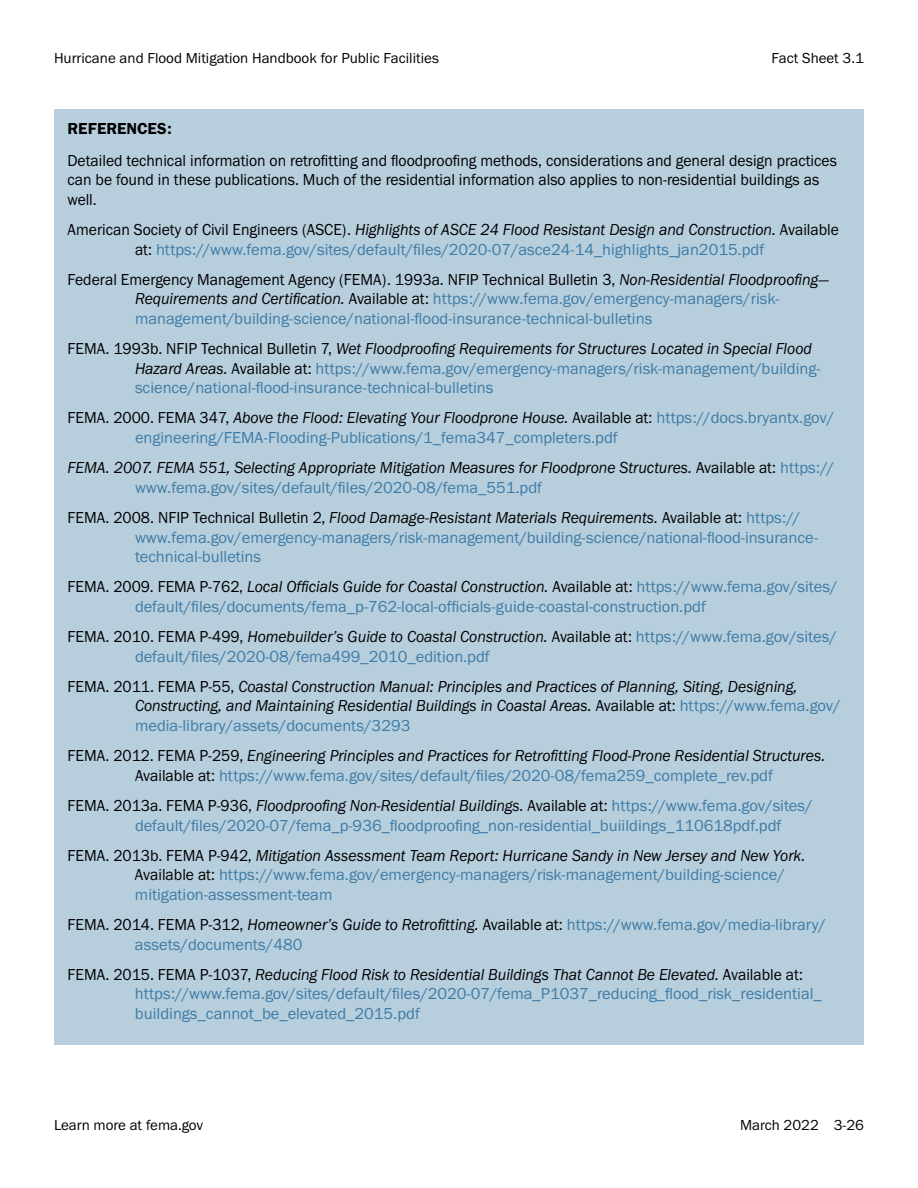
<style>
.page{position:relative;width:918px;height:1188px;background:#fff}
.page>*{position:absolute;margin:0;border:0;box-sizing:border-box;transform-origin:0 0}
.FEMA_Fact_Sheet_Refe{font:16.5px/19.5px "Franklin Gothic URW Boo";color:#3e7ca6}
.FEMA_Fact_Sheet_Refe-2{font:16.5px/19.5px "Franklin Gothic URW Boo Ita";color:#000;scale:.95 1}
.FEMA_Fact_Sheet_Refe-3{font:16.5px/19.5px "Franklin Gothic URW Boo";color:#000;scale:.95 1}
.FEMA_Fact_Sheet_Refe-4{font:16.5px "Franklin Gothic URW Dem";color:#000}
.t1{font:15px "Franklin Gothic URW Boo";color:#000}
.s1{color:#000}
.s2{font-family:"Franklin Gothic URW Boo Ita";color:#000}
.s3{font-family:"Franklin Gothic URW Boo"}
.s4{font-family:"Franklin Gothic URW Boo";color:#3e7ca6}
</style>
<div class="page">
<div style="left:54px;top:110px;width:810px;height:43px;background:#b7cedd"></div>
<div style="left:54px;top:135px;width:810px;height:96px;background:#b7cedd"></div>
<div style="left:54px;top:204px;width:810px;height:76px;background:#b7cedd"></div>
<div style="left:54px;top:254px;width:810px;height:96px;background:#b7cedd"></div>
<div style="left:54px;top:323px;width:810px;height:96px;background:#b7cedd"></div>
<div style="left:54px;top:392px;width:810px;height:77px;background:#b7cedd"></div>
<div style="left:54px;top:442px;width:810px;height:77px;background:#b7cedd"></div>
<div style="left:54px;top:492px;width:810px;height:96px;background:#b7cedd"></div>
<div style="left:54px;top:561px;width:810px;height:77px;background:#b7cedd"></div>
<div style="left:54px;top:611px;width:810px;height:76px;background:#b7cedd"></div>
<div style="left:54px;top:661px;width:810px;height:96px;background:#b7cedd"></div>
<div style="left:54px;top:730px;width:810px;height:77px;background:#b7cedd"></div>
<div style="left:54px;top:780px;width:810px;height:76px;background:#b7cedd"></div>
<div style="left:54px;top:830px;width:810px;height:96px;background:#b7cedd"></div>
<div style="left:54px;top:899px;width:810px;height:76px;background:#b7cedd"></div>
<div style="left:54px;top:949px;width:810px;height:96px;background:#b7cedd"></div>
<p class="t1" style="left:54px;top:49px;width:386px">Hurricane and Flood Mitigation Handbook for Public Facilities</p>
<p class="t1" style="left:772px;top:49px;width:94px">Fact Sheet 3.1</p>
<p class="FEMA_Fact_Sheet_Refe-4" style="left:68px;top:118px;width:106px">REFERENCES:</p>
<p class="FEMA_Fact_Sheet_Refe-3" style="left:68px;top:150px;width:812px">Detailed technical information on retrofitting and floodproofing methods, considerations and general design practices can be found in these publications. Much of the residential information also applies to non-residential buildings as well.</p>
<p class="FEMA_Fact_Sheet_Refe" style="left:68px;top:220px;width:773px;text-align:center"><span class="s1">American Society of Civil Engineers (ASCE).</span> <span class="s2">Highlights of ASCE 24 Flood Resistant Design and Construction.</span> <span class="s1">Available at:</span> https://www.fema.gov/sites/default/files/2020-07/asce24-14_highlights_jan2015.pdf</p>
<p class="FEMA_Fact_Sheet_Refe" style="left:135px;top:269px;width:695px;text-indent:-68px"><span class="s1">Federal Emergency Management Agency (FEMA). 1993a. NFIP Technical Bulletin 3,</span> <span class="s2">Non-Residential Floodproofing—<br>Requirements and Certification.</span> <span class="s1">Available at:</span> https://www.fema.gov/emergency-managers/risk&shy;management/building-science/national-flood-insurance-technical-bulletins</p>
<p class="FEMA_Fact_Sheet_Refe" style="left:135px;top:339px;width:687px;text-indent:-68px"><span class="s1">FEMA. 1993b. NFIP Technical Bulletin 7,</span> <span class="s2">Wet Floodproofing Requirements for Structures Located in Special Flood<br>Hazard Areas.</span> <span class="s1">Available at:</span> https://www.fema.gov/emergency-managers/risk-management/building&shy;science/national-flood-insurance-technical-bulletins</p>
<p class="FEMA_Fact_Sheet_Refe" style="left:135px;top:408px;width:701px;text-indent:-68px"><span class="s1">FEMA. 2000. FEMA 347,</span> <span class="s2">Above the Flood: Elevating Your Floodprone House.</span> <span class="s1">Available at:</span> https://docs.bryantx.gov/ engineering/FEMA-Flooding-Publications/1_fema347_completers.pdf</p>
<p class="FEMA_Fact_Sheet_Refe-2" style="left:135px;top:458px;width:738px;text-indent:-68px">FEMA. 2007. FEMA 551, Selecting Appropriate Mitigation Measures for Floodprone Structures. <span class="s3">Available at:</span> <span class="s4">https:// www.fema.gov/sites/default/files/2020-08/fema_551.pdf</span></p>
<p class="FEMA_Fact_Sheet_Refe" style="left:135px;top:508px;width:685px;text-indent:-68px"><span class="s1">FEMA. 2008. NFIP Technical Bulletin 2,</span> <span class="s2">Flood Damage-Resistant Materials Requirements.</span> <span class="s1">Available at:</span> https:// www.fema.gov/emergency-managers/risk-management/building-science/national-flood-insurance&shy;technical-bulletins</p>
<p class="FEMA_Fact_Sheet_Refe" style="left:135px;top:577px;width:704px;text-indent:-68px"><span class="s1">FEMA. 2009. FEMA P-762,</span> <span class="s2">Local Officials Guide for Coastal Construction.</span> <span class="s1">Available at:</span> https://www.fema.gov/sites/ default/files/documents/fema_p-762-local-officials-guide-coastal-construction.pdf</p>
<p class="FEMA_Fact_Sheet_Refe" style="left:135px;top:627px;width:703px;text-indent:-68px"><span class="s1">FEMA. 2010. FEMA P-499,</span> <span class="s2">Homebuilder’s Guide to Coastal Construction.</span> <span class="s1">Available at:</span> https://www.fema.gov/sites/ default/files/2020-08/fema499_2010_edition.pdf</p>
<p class="FEMA_Fact_Sheet_Refe-2" style="left:135px;top:676px;width:744px;text-indent:-68px"><span class="s3">FEMA. 2011. FEMA P-55,</span> Coastal Construction Manual: Principles and Practices of Planning, Siting, Designing,<br>Constructing, and Maintaining Residential Buildings in Coastal Areas. <span class="s3">Available at:</span> <span class="s4">https://www.fema.gov/ media-library/assets/documents/3293</span></p>
<p class="FEMA_Fact_Sheet_Refe-2" style="left:135px;top:746px;width:728px;text-indent:-68px"><span class="s3">FEMA. 2012. FEMA P-259,</span> Engineering Principles and Practices for Retrofitting Flood-Prone Residential Structures.<br><span class="s3">Available at:</span> <span class="s4">https://www.fema.gov/sites/default/files/2020-08/fema259_complete_rev.pdf</span></p>
<p class="FEMA_Fact_Sheet_Refe" style="left:135px;top:796px;width:679px;text-indent:-68px"><span class="s1">FEMA. 2013a. FEMA P-936,</span> <span class="s2">Floodproofing Non-Residential Buildings.</span> <span class="s1">Available at:</span> https://www.fema.gov/sites/ default/files/2020-07/fema_p-936_floodproofing_non-residential_buiildings_110618pdf.pdf</p>
<p class="FEMA_Fact_Sheet_Refe" style="left:135px;top:845px;width:672px;text-indent:-67px"><span class="s1">FEMA. 2013b. FEMA P-942,</span> <span class="s2">Mitigation Assessment Team Report: Hurricane Sandy in New Jersey and New York.<br></span><span class="s1">Available at:</span> https://www.fema.gov/emergency-managers/risk-management/building-science/ mitigation-assessment-team</p>
<p class="FEMA_Fact_Sheet_Refe" style="left:135px;top:915px;width:693px;text-indent:-68px"><span class="s1">FEMA. 2014. FEMA P-312,</span> <span class="s2">Homeowner’s Guide to Retrofitting.</span> <span class="s1">Available at:</span> https://www.fema.gov/media-library/ assets/documents/480</p>
<p class="FEMA_Fact_Sheet_Refe" style="left:135px;top:964px;width:688px;text-indent:-68px"><span class="s1">FEMA. 2015. FEMA P-1037,</span> <span class="s2">Reducing Flood Risk to Residential Buildings That Cannot Be Elevated.</span> <span class="s1">Available at: </span>https://www.fema.gov/sites/default/files/2020-07/fema_P1037_reducing_flood_risk_residential_ buildings_cannot_be_elevated_2015.pdf</p>
<p class="t1" style="left:54px;top:1116px;width:151px">Learn more at fema.gov</p>
<p class="t1" style="left:740px;top:1116px;width:125px">March 2022 3-26</p>
</div>
